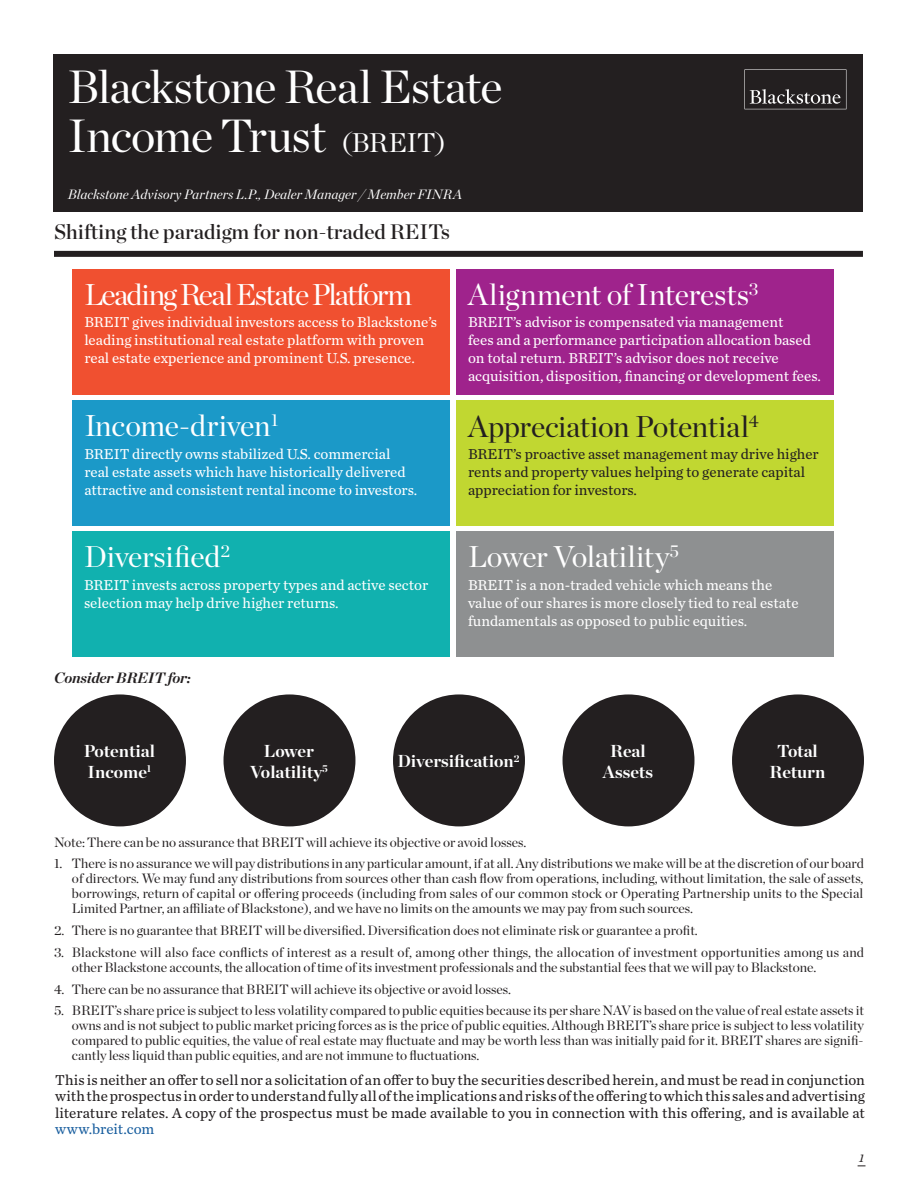
<style>
.page{position:relative;width:918px;height:1188px;background:#fff}
.page>*{position:absolute;margin:0;border:0;box-sizing:border-box;transform-origin:0 0}
.t1{font:46.5px/49.5px "Chronicle Display";letter-spacing:-.015em;color:#fff}
.t2{font:30px "Chronicle Display";letter-spacing:-.015em;color:#fff}
.t3{font:30px "Chronicle Display";letter-spacing:-.055em;color:#fff}
.t4{font:30px "Chronicle Display";letter-spacing:-.01em;color:#231f20}
.t5{font:21px "Chronicle Display Semi";color:#231f20}
.t6{font:700 17.4px/20.9px "Chronicle Display";color:#fff;text-align:center}
.t7{font:15px/18px "Chronicle Text G2";color:#fff}
.t8{font:15px/18px "Chronicle Text G2";color:#231f20}
.t9{font:italic 700 15px "Chronicle Display";letter-spacing:-.01em;color:#231f20}
.t10{font:15px "Chronicle Text G2";color:#175d9e}
.t11{font:13.5px/15px "Chronicle Display";color:#231f20;text-align:justify}
.t12{font:italic 13.5px "Chronicle Display";letter-spacing:.005em;color:#fff}
.t13{font:italic 12px "Chronicle Text G2";color:#231f20}
.s1{font-size:27px}
</style>
<div class="page">
<div style="left:54px;top:251px;width:809px;height:6px;background:#231f20"></div>
<div style="left:54px;top:694px;width:132px;height:132px;background:#231f20;border-radius:50%"></div>
<div style="left:224px;top:694px;width:131px;height:132px;background:#231f20;border-radius:50%"></div>
<div style="left:393px;top:694px;width:132px;height:132px;background:#231f20;border-radius:50%"></div>
<div style="left:563px;top:694px;width:131px;height:132px;background:#231f20;border-radius:50%"></div>
<div style="left:732px;top:694px;width:132px;height:132px;background:#231f20;border-radius:50%"></div>
<div style="left:456px;top:269px;width:378px;height:126px;background:#9f238c"></div>
<div style="left:456px;top:531px;width:378px;height:126px;background:#8e9091"></div>
<div style="left:456px;top:401px;width:378px;height:125px;background:#c1d731"></div>
<div style="left:72px;top:269px;width:378px;height:126px;background:#f05030"></div>
<div style="left:72px;top:400px;width:378px;height:126px;background:#1b99c8"></div>
<div style="left:72px;top:531px;width:378px;height:126px;background:#11b1af"></div>
<div style="left:53px;top:54px;width:810px;height:158px;background:#231f20"></div>
<svg style="left:744px;top:69px;width:102px;height:40px"></svg>
<h1 class="t1" style="left:68px;top:58px;width:436px">Blackstone Real Estate<br>Income Trust <span class="s1">(BREIT)</span></h1>
<p class="t12" style="left:68px;top:183px;width:395px">Blackstone Advisory Partners L.P., Dealer Manager / Member FINRA</p>
<h3 class="t5" style="left:54px;top:215px;width:397px">Shifting the paradigm for non-traded REITs</h3>
<h2 class="t3" style="left:84px;top:271px;width:329px">Leading Real Estate Platform</h2>
<p class="t7" style="left:84px;top:312px;width:354px">BREIT gives individual investors access to Blackstone’s leading institutional real estate platform with proven real estate experience and prominent U.S. presence.</p>
<h2 class="t2" style="left:84px;top:403px;width:196px">Income-driven<sup>1</sup></h2>
<p class="t7" style="left:84px;top:444px;width:334px">BREIT directly owns stabilized U.S. commercial real estate assets which have historically delivered attractive and consistent rental income to investors.</p>
<h2 class="t2" style="left:468px;top:271px;width:292px">Alignment of Interests<sup>3</sup></h2>
<p class="t7" style="left:468px;top:312px;width:354px">BREIT’s advisor is compensated via management<br>fees and a performance participation allocation based on total return. BREIT’s advisor does not receive acquisition, disposition, financing or development fees.</p>
<h2 class="t4" style="left:468px;top:403px;width:292px">Appreciation Potential<sup>4</sup></h2>
<p class="t8" style="left:468px;top:444px;width:352px">BREIT’s proactive asset management may drive higher rents and property values helping to generate capital appreciation for investors.</p>
<h2 class="t2" style="left:84px;top:534px;width:148px">Diversified<sup>2</sup></h2>
<p class="t7" style="left:84px;top:575px;width:346px">BREIT invests across property types and active sector selection may help drive higher returns.</p>
<p class="t9" style="left:54px;top:665px;width:138px">Consider BREIT for:</p>
<h2 class="t2" style="left:468px;top:534px;width:212px">Lower Volatility<sup>5</sup></h2>
<p class="t7" style="left:468px;top:575px;width:332px">BREIT is a non-traded vehicle which means the value of our shares is more closely tied to real estate fundamentals as opposed to public equities.</p>
<p class="t6" style="left:84px;top:739px;width:73px;text-align:left">Potential<br>Income<sup>1</sup></p>
<p class="t6" style="left:250px;top:739px;width:79px">Lower<br>Volatility<sup>5</sup></p>
<p class="t6" style="left:397px;top:750px;width:124px">Diversification<sup>2</sup></p>
<p class="t6" style="left:603px;top:739px;width:51px">Real<br>Assets</p>
<p class="t6" style="left:770px;top:739px;width:57px">Total<br>Return</p>
<p class="t11" style="left:54px;top:833px;width:474px">Note: There can be no assurance that BREIT will achieve its objective or avoid losses.</p>
<p class="t11" style="left:72px;top:855px;width:793px;text-indent:-18px">1. There is no assurance we will pay distributions in any particular amount, if at all. Any distributions we make will be at the discretion of our board of directors. We may fund any distributions from sources other than cash flow from operations, including, without limitation, the sale of assets, borrowings, return of capital or offering proceeds (including from sales of our common stock or Operating Partnership units to the Special Limited Partner, an affiliate of Blackstone), and we have no limits on the amounts we may pay from such sources.</p>
<p class="t11" style="left:54px;top:922px;width:645px">2. There is no guarantee that BREIT will be diversified. Diversification does not eliminate risk or guarantee a profit.</p>
<p class="t11" style="left:72px;top:944px;width:794px;text-indent:-18px">3. Blackstone will also face conflicts of interest as a result of, among other things, the allocation of investment opportunities among us and other Blackstone accounts, the allocation of time of its investment professionals and the substantial fees that we will pay to Blackstone.</p>
<p class="t11" style="left:54px;top:980px;width:459px">4. There can be no assurance that BREIT will achieve its objective or avoid losses.</p>
<p class="t11" style="left:72px;top:1002px;width:794px;text-indent:-18px">5. BREIT’s share price is subject to less volatility compared to public equities because its per share NAV is based on the value of real estate assets it owns and is not subject to public market pricing forces as is the price of public equities. Although BREIT’s share price is subject to less volatility compared to public equities, the value of real estate may fluctuate and may be worth less than was initially paid for it. BREIT shares are signifi&shy;cantly less liquid than public equities, and are not immune to fluctuations.</p>
<p class="t8" style="left:55px;top:1070px;width:812px;line-height:16.5px;text-align:justify">This is neither an offer to sell nor a solicitation of an offer to buy the securities described herein, and must be read in conjunction with the prospectus in order to understand fully all of the implications and risks of the offering to which this sales and advertising literature relates. A copy of the prospectus must be made available to you in connection with this offering, and is available at</p>
<p class="t10" style="left:55px;top:1118px;width:101px">www.breit.com</p>
<p class="t13" style="left:859px;top:1151px;width:6px">1</p>
</div>
